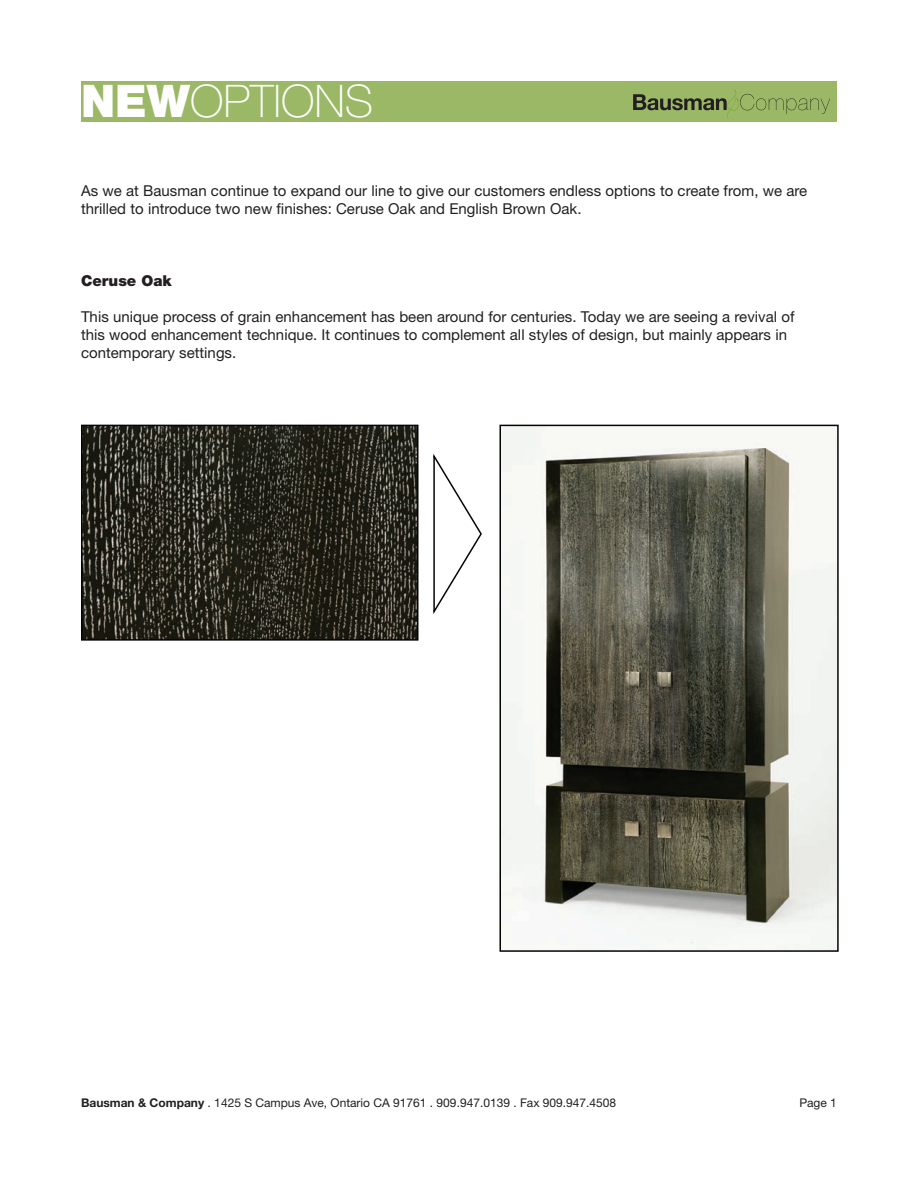
<style>
.page{position:relative;width:918px;height:1188px;background:#fff}
.page>*{position:absolute;margin:0;border:0;box-sizing:border-box;transform-origin:0 0}
.t1{font:100 45px "Helvetica Neue LT Std";color:#fff}
.t2{font:15px/18px "Helvetica Neue LT Std";color:#231f20}
.t3{font:900 15px "Helvetica Neue LT Std";color:#231f20}
.t4{font:12px "Helvetica Neue LT Std";color:#231f20}
.s1{font-weight:900}
.s2{font-weight:700}
</style>
<div class="page">
<div style="left:81px;top:81px;width:756px;height:41px;background:#9ab865"></div>
<svg style="left:633px;top:90px;width:197px;height:29px"></svg>
<img style="left:84px;top:428px;width:331px;height:210px">
<div style="left:81px;top:425px;width:337px;height:216px;border:2px solid #040503"></div>
<img style="left:503px;top:428px;width:333px;height:521px">
<div style="left:500px;top:425px;width:339px;height:527px;border:2px solid #040503"></div>
<svg style="left:433px;top:453px;width:49px;height:161px"></svg>
<h1 class="t1" style="left:81px;top:85px;width:294px"><span class="s1">NEW</span>OPTIONS</h1>
<p class="t2" style="left:81px;top:184px;width:728px">As we at Bausman continue to expand our line to give our customers endless options to create from, we are thrilled to introduce two new finishes: Ceruse Oak and English Brown Oak.</p>
<p class="t3" style="left:81px;top:276px;width:92px">Ceruse Oak</p>
<p class="t2" style="left:81px;top:310px;width:715px">This unique process of grain enhancement has been around for centuries. Today we are seeing a revival of this wood enhancement technique. It continues to complement all styles of design, but mainly appears in contemporary settings.</p>
<p class="t4" style="left:81px;top:1098px;width:537px"><span class="s2">Bausman &amp; Company</span> . 1425 S Campus Ave, Ontario CA 91761 . 909.947.0139 . Fax 909.947.4508</p>
<p class="t4" style="left:799px;top:1098px;width:39px">Page 1</p>
</div>
